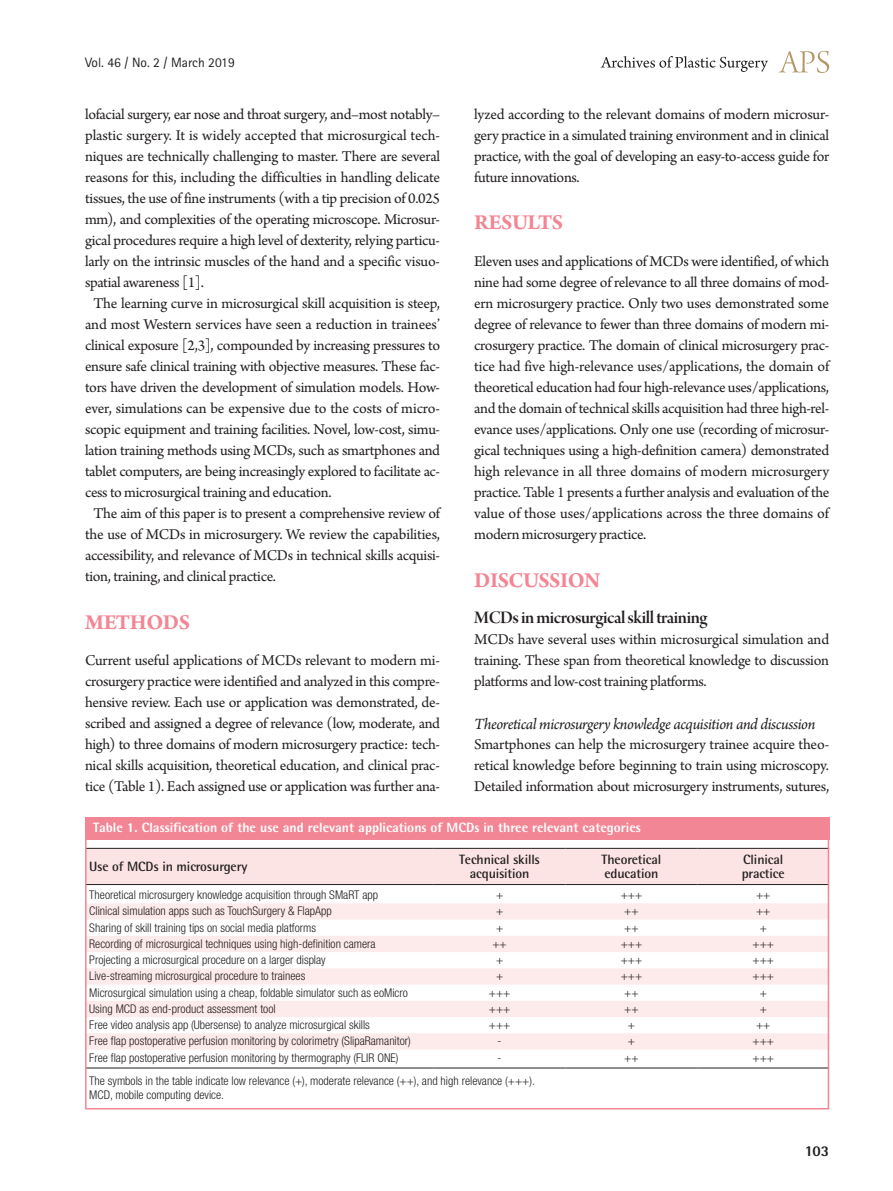
<style>
.page{position:relative;width:893px;height:1191px;background:#fff}
.page>*{position:absolute;margin:0;border:0;box-sizing:border-box;transform-origin:0 0}
.대제목{font:700 22.5px "Arno Pro";letter-spacing:-.02em;color:#f38694}
.중제목{font:18.75px "Arno Pro Smbd Display";letter-spacing:-.02em;color:#231f20}
.본문_0{font:italic 16.5px "Arno Pro";letter-spacing:-.025em;color:#231f20}
.본문_0-2{font:15.75px/21px "Arno Pro";letter-spacing:-.02em;color:#231f20;text-align:justify}
.본문{font:15.75px/21px "Arno Pro";letter-spacing:-.02em;color:#231f20;text-align:justify}
.t1{font:800 15px "Rotis Semi Sans Std";color:#231f20}
.표열제목{font:700 13.5px/14.1px "Rotis Semi Sans Std";letter-spacing:-.01em;color:#231f20;text-align:center}
.표그림제목{font:800 13.5px "Rotis Semi Sans Std";color:#fff}
.t2{font:13.5px "Rotis Sans Serif Std";color:#231f20}
.표본문{font:300 condensed 12px "Helvetica Neue LT Std";color:#231f20}
</style>
<div class="page">
<svg style="left:779px;top:51px;width:50px;height:22px"></svg>
<svg style="left:601px;top:56px;width:167px;height:16px"></svg>
<div style="left:88px;top:849px;width:738px;height:35px;background:#fce4e4"></div>
<svg style="left:88px;top:885px;width:738px;height:165px"></svg>
<svg style="left:88px;top:903px;width:738px;height:146px;fill:#fdeaea"></svg>
<hr style="left:85px;top:1067px;width:349px;height:1px;background:#231f20">
<hr style="left:434px;top:1067px;width:132px;height:1px;background:#231f20">
<hr style="left:566px;top:1067px;width:131px;height:1px;background:#231f20">
<hr style="left:697px;top:1067px;width:132px;height:1px;background:#231f20">
<hr style="left:85px;top:848px;width:349px;height:1px;background:#231f20">
<hr style="left:434px;top:848px;width:132px;height:1px;background:#231f20">
<hr style="left:566px;top:848px;width:131px;height:1px;background:#231f20">
<hr style="left:697px;top:848px;width:132px;height:1px;background:#231f20">
<hr style="left:85px;top:884px;width:349px;height:1px;background:#231f20">
<hr style="left:434px;top:884px;width:132px;height:1px;background:#231f20">
<hr style="left:566px;top:884px;width:131px;height:1px;background:#231f20">
<hr style="left:697px;top:884px;width:132px;height:1px;background:#231f20">
<div style="left:85px;top:817px;width:744px;height:22px;background:#f38694"></div>
<div style="left:85px;top:817px;width:744px;height:292px;border:2px solid #f38694"></div>
<p class="t2" style="left:85px;top:54px;width:151px">Vol. 46 / No. 2 / March 2019</p>
<p class="본문" style="left:85px;top:105px;width:357px">lofacial surgery, ear nose and throat surgery, and–most notably– plastic surgery. It is widely accepted that microsurgical tech&shy;niques are technically challenging to master. There are several reasons for this, including the difficulties in handling delicate tissues, the use of fine instruments (with a tip precision of 0.025 mm), and complexities of the operating microscope. Microsur&shy;gical procedures require a high level of dexterity, relying particu&shy;larly on the intrinsic muscles of the hand and a specific visuo&shy;spatial awareness [1].</p>
<p class="본문" style="left:85px;top:294px;width:357px;text-indent:9px">The learning curve in microsurgical skill acquisition is steep, and most Western services have seen a reduction in trainees’ clinical exposure [2,3], compounded by increasing pressures to ensure safe clinical training with objective measures. These fac&shy;tors have driven the development of simulation models. How&shy;ever, simulations can be expensive due to the costs of micro&shy;scopic equipment and training facilities. Novel, low-cost, simu&shy;lation training methods using MCDs, such as smartphones and tablet computers, are being increasingly explored to facilitate ac&shy;cess to microsurgical training and education.</p>
<p class="본문" style="left:85px;top:504px;width:357px;text-indent:9px">The aim of this paper is to present a comprehensive review of the use of MCDs in microsurgery. We review the capabilities, accessibility, and relevance of MCDs in technical skills acquisi&shy;tion, training, and clinical practice.</p>
<p class="대제목" style="left:85px;top:609px;width:107px">METHODS</p>
<p class="본문_0-2" style="left:85px;top:651px;width:357px">Current useful applications of MCDs relevant to modern mi&shy;crosurgery practice were identified and analyzed in this compre&shy;hensive review. Each use or application was demonstrated, de&shy;scribed and assigned a degree of relevance (low, moderate, and high) to three domains of modern microsurgery practice: tech&shy;nical skills acquisition, theoretical education, and clinical prac&shy;tice (Table 1). Each assigned use or application was further ana-</p>
<p class="본문_0-2" style="left:474px;top:105px;width:357px">lyzed according to the relevant domains of modern microsur&shy;gery practice in a simulated training environment and in clinical practice, with the goal of developing an easy-to-access guide for future innovations.</p>
<p class="대제목" style="left:474px;top:210px;width:91px">RESULTS</p>
<p class="본문_0-2" style="left:474px;top:252px;width:357px">Eleven uses and applications of MCDs were identified, of which nine had some degree of relevance to all three domains of mod&shy;ern microsurgery practice. Only two uses demonstrated some degree of relevance to fewer than three domains of modern mi&shy;crosurgery practice. The domain of clinical microsurgery prac&shy;tice had five high-relevance uses/applications, the domain of theoretical education had four high-relevance uses/applications, and the domain of technical skills acquisition had three high-rel&shy;evance uses/applications. Only one use (recording of microsur&shy;gical techniques using a high-definition camera) demonstrated high relevance in all three domains of modern microsurgery practice. Table 1 presents a further analysis and evaluation of the value of those uses/applications across the three domains of modern microsurgery practice.</p>
<p class="대제목" style="left:474px;top:567px;width:128px">DISCUSSION</p>
<p class="중제목" style="left:474px;top:607px;width:235px">MCDs in microsurgical skill training</p>
<p class="본문_0-2" style="left:474px;top:630px;width:357px">MCDs have several uses within microsurgical simulation and training. These span from theoretical knowledge to discussion platforms and low-cost training platforms.</p>
<p class="본문_0" style="left:474px;top:714px;width:343px">Theoretical microsurgery knowledge acquisition and discussion</p>
<p class="본문_0-2" style="left:474px;top:735px;width:357px">Smartphones can help the microsurgery trainee acquire theo&shy;retical knowledge before beginning to train using microscopy.<br>Detailed information about microsurgery instruments, sutures,</p>
<p class="표그림제목" style="left:93px;top:818px;width:549px">Table 1. Classification of the use and relevant applications of MCDs in three relevant categories</p>
<p class="표열제목" style="left:89px;top:859px;width:160px">Use of MCDs in microsurgery</p>
<p class="표열제목" style="left:459px;top:852px;width:82px">Technical skills acquisition</p>
<p class="표열제목" style="left:602px;top:852px;width:61px">Theoretical</p>
<p class="표열제목" style="left:604px;top:866px;width:55px">education</p>
<p class="표열제목" style="left:743px;top:852px;width:42px">Clinical</p>
<p class="표열제목" style="left:742px;top:866px;width:45px">practice</p>
<p class="표본문" style="left:89px;top:888px;width:290px">Theoretical microsurgery knowledge acquisition through SMaRT app</p>
<p class="표본문" style="left:496px;top:888px;width:9px">+</p>
<p class="표본문" style="left:621px;top:888px;width:23px">+++</p>
<p class="표본문" style="left:756px;top:888px;width:16px">++</p>
<p class="표본문" style="left:89px;top:904px;width:244px">Clinical simulation apps such as TouchSurgery &amp; FlapApp</p>
<p class="표본문" style="left:496px;top:904px;width:9px">+</p>
<p class="표본문" style="left:624px;top:904px;width:16px">++</p>
<p class="표본문" style="left:756px;top:904px;width:16px">++</p>
<p class="표본문" style="left:89px;top:920px;width:228px">Sharing of skill training tips on social media platforms</p>
<p class="표본문" style="left:496px;top:920px;width:9px">+</p>
<p class="표본문" style="left:624px;top:920px;width:16px">++</p>
<p class="표본문" style="left:760px;top:920px;width:9px">+</p>
<p class="표본문" style="left:89px;top:936px;width:288px">Recording of microsurgical techniques using high-definition camera</p>
<p class="표본문" style="left:492px;top:936px;width:16px">++</p>
<p class="표본문" style="left:621px;top:936px;width:23px">+++</p>
<p class="표본문" style="left:752px;top:936px;width:23px">+++</p>
<p class="표본문" style="left:89px;top:953px;width:238px">Projecting a microsurgical procedure on a larger display</p>
<p class="표본문" style="left:496px;top:953px;width:9px">+</p>
<p class="표본문" style="left:621px;top:953px;width:23px">+++</p>
<p class="표본문" style="left:752px;top:953px;width:23px">+++</p>
<p class="표본문" style="left:89px;top:969px;width:218px">Live-streaming microsurgical procedure to trainees</p>
<p class="표본문" style="left:496px;top:969px;width:9px">+</p>
<p class="표본문" style="left:621px;top:969px;width:23px">+++</p>
<p class="표본문" style="left:752px;top:969px;width:23px">+++</p>
<p class="표본문" style="left:89px;top:985px;width:320px">Microsurgical simulation using a cheap, foldable simulator such as eoMicro</p>
<p class="표본문" style="left:489px;top:985px;width:23px">+++</p>
<p class="표본문" style="left:624px;top:985px;width:16px">++</p>
<p class="표본문" style="left:760px;top:985px;width:9px">+</p>
<p class="표본문" style="left:89px;top:1001px;width:188px">Using MCD as end-product assessment tool</p>
<p class="표본문" style="left:489px;top:1001px;width:23px">+++</p>
<p class="표본문" style="left:624px;top:1001px;width:16px">++</p>
<p class="표본문" style="left:760px;top:1001px;width:9px">+</p>
<p class="표본문" style="left:89px;top:1018px;width:282px">Free video analysis app (Ubersense) to analyze microsurgical skills</p>
<p class="표본문" style="left:489px;top:1018px;width:23px">+++</p>
<p class="표본문" style="left:628px;top:1018px;width:9px">+</p>
<p class="표본문" style="left:756px;top:1018px;width:16px">++</p>
<p class="표본문" style="left:89px;top:1034px;width:323px">Free flap postoperative perfusion monitoring by colorimetry (SlipaRamanitor)</p>
<p class="표본문" style="left:498px;top:1034px;width:5px">-</p>
<p class="표본문" style="left:628px;top:1034px;width:9px">+</p>
<p class="표본문" style="left:752px;top:1034px;width:23px">+++</p>
<p class="표본문" style="left:89px;top:1050px;width:311px">Free flap postoperative perfusion monitoring by thermography (FLIR ONE)</p>
<p class="표본문" style="left:498px;top:1050px;width:5px">-</p>
<p class="표본문" style="left:624px;top:1050px;width:16px">++</p>
<p class="표본문" style="left:752px;top:1050px;width:23px">+++</p>
<p class="표본문" style="left:89px;top:1073px;width:447px">The symbols in the table indicate low relevance (+), moderate relevance (++), and high relevance (+++).</p>
<p class="표본문" style="left:89px;top:1087px;width:136px">MCD, mobile computing device.</p>
<p class="t1" style="left:805px;top:1141px;width:26px">103</p>
</div>
